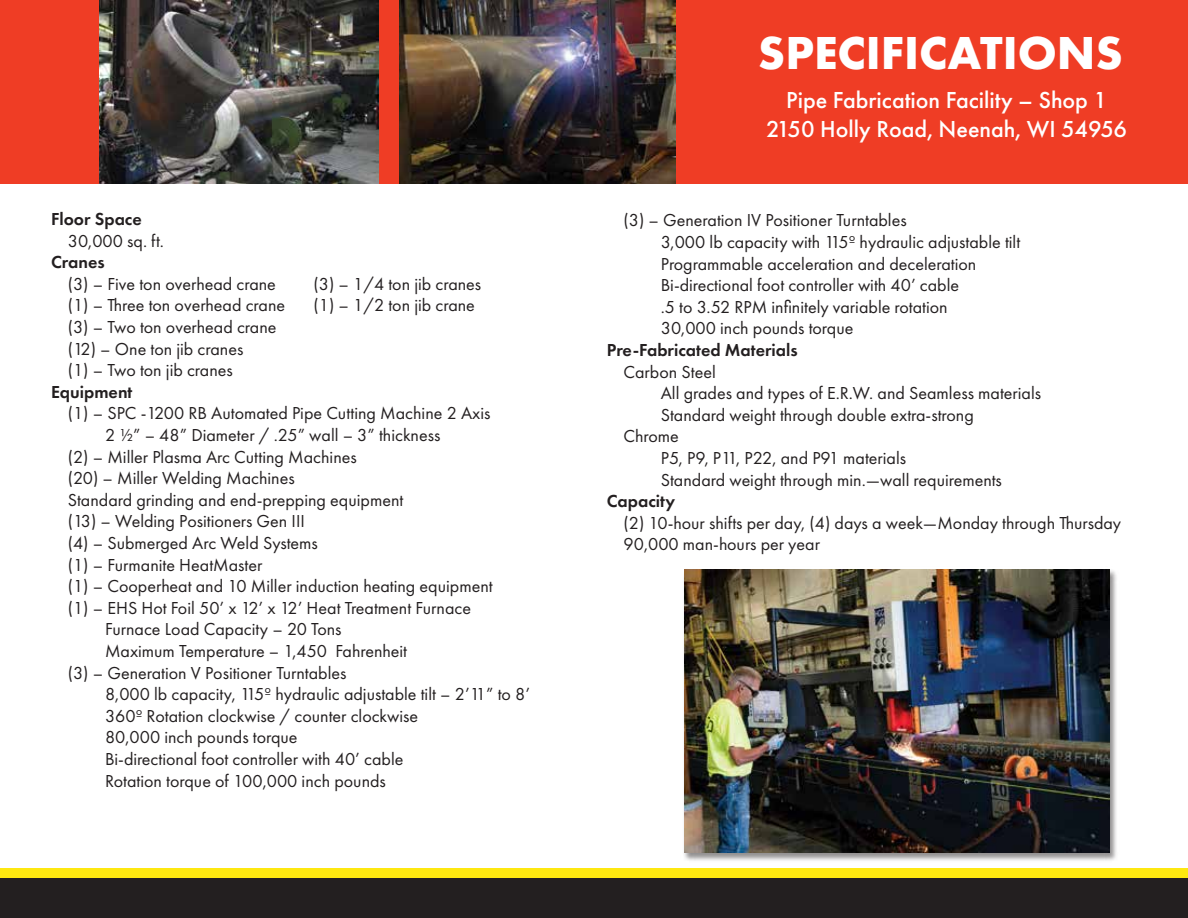
<style>
.page{position:relative;width:1188px;height:918px;background:#fff}
.page>*{position:absolute;margin:0;border:0;box-sizing:border-box;transform-origin:0 0}
.t1{font:700 48px "Futura PT";color:#fff}
.t2{font:500 24px/28.8px "Futura PT";color:#fff;text-align:center}
.t3{font:18px/21.6px "Futura PT";color:#231f20}
.t4{font:600 18px "Futura PT";color:#231f20}
</style>
<div class="page">
<div style="left:0;top:868px;width:1188px;height:40px;background:#fee810"></div>
<div style="left:0;top:878px;width:1188px;height:40px;background:#231f20"></div>
<div style="left:0;top:0;width:1188px;height:184px;background:#ef3d25"></div>
<img style="left:684px;top:570px;width:433px;height:291px">
<img style="left:684px;top:569px;width:426px;height:284px">
<img style="left:400px;top:0;width:276px;height:184px">
<img style="left:100px;top:0;width:279px;height:184px">
<p class="t4" style="left:51px;top:208px;width:92px">Floor Space</p>
<p class="t3" style="left:68px;top:230px;width:98px">30,000 sq. ft.</p>
<p class="t4" style="left:51px;top:251px;width:55px">Cranes</p>
<p class="t3" style="left:68px;top:273px;width:219px">(3) – Five ton overhead crane (1) – Three ton overhead crane (3) – Two ton overhead crane (12) – One ton jib cranes<br>(1) – Two ton jib cranes</p>
<p class="t4" style="left:51px;top:381px;width:83px">Equipment</p>
<p class="t3" style="left:68px;top:403px;width:424px">(1) – SPC -1200 RB Automated Pipe Cutting Machine 2 Axis</p>
<p class="t3" style="left:105px;top:424px;width:337px">2 ½” – 48” Diameter / .25” wall – 3” thickness</p>
<p class="t3" style="left:68px;top:446px;width:290px">(2) – Miller Plasma Arc Cutting Machines</p>
<p class="t3" style="left:68px;top:467px;width:228px">(20) – Miller Welding Machines</p>
<p class="t3" style="left:68px;top:489px;width:337px">Standard grinding and end-prepping equipment</p>
<p class="t3" style="left:68px;top:511px;width:239px">(13) – Welding Positioners Gen III</p>
<p class="t3" style="left:68px;top:532px;width:252px">(4) – Submerged Arc Weld Systems</p>
<p class="t3" style="left:68px;top:554px;width:196px">(1) – Furmanite HeatMaster</p>
<p class="t3" style="left:68px;top:575px;width:426px">(1) – Cooperheat and 10 Miller induction heating equipment</p>
<p class="t3" style="left:68px;top:597px;width:405px">(1) – EHS Hot Foil 50’ x 12’ x 12’ Heat Treatment Furnace</p>
<p class="t3" style="left:105px;top:619px;width:238px">Furnace Load Capacity – 20 Tons</p>
<p class="t3" style="left:105px;top:640px;width:304px">Maximum Temperature – 1,450 Fahrenheit</p>
<p class="t3" style="left:68px;top:662px;width:280px">(3) – Generation V Positioner Turntables</p>
<p class="t3" style="left:105px;top:683px;width:427px">8,000 lb capacity, 115º hydraulic adjustable tilt – 2’11” to 8’</p>
<p class="t3" style="left:105px;top:705px;width:315px">360º Rotation clockwise / counter clockwise</p>
<p class="t3" style="left:105px;top:727px;width:194px">80,000 inch pounds torque</p>
<p class="t3" style="left:105px;top:748px;width:300px">Bi-directional foot controller with 40’ cable</p>
<p class="t3" style="left:105px;top:770px;width:282px">Rotation torque of 100,000 inch pounds</p>
<p class="t3" style="left:314px;top:273px;width:169px">(3) – 1/4 ton jib cranes (1) – 1/2 ton jib crane</p>
<h1 class="t1" style="left:758px;top:22px;width:366px">SPECIFICATIONS</h1>
<h2 class="t2" style="left:766px;top:86px;width:363px">Pipe Fabrication Facility – Shop 1<br>2150 Holly Road, Neenah, WI 54956</h2>
<p class="t3" style="left:661px;top:209px;width:361px;text-indent:-37px">(3) – Generation IV Positioner Turntables<br>3,000 lb capacity with 115º hydraulic adjustable tilt Programmable acceleration and deceleration Bi-directional foot controller with 40’ cable<br>.5 to 3.52 RPM infinitely variable rotation<br>30,000 inch pounds torque</p>
<p class="t4" style="left:607px;top:339px;width:192px">Pre-Fabricated Materials</p>
<p class="t3" style="left:624px;top:361px;width:94px">Carbon Steel</p>
<p class="t3" style="left:661px;top:382px;width:382px">All grades and types of E.R.W. and Seamless materials</p>
<p class="t3" style="left:661px;top:404px;width:315px">Standard weight through double extra-strong</p>
<p class="t3" style="left:624px;top:425px;width:57px">Chrome</p>
<p class="t3" style="left:661px;top:447px;width:247px">P5, P9, P11, P22, and P91 materials</p>
<p class="t3" style="left:661px;top:469px;width:343px">Standard weight through min.—wall requirements</p>
<p class="t4" style="left:607px;top:490px;width:70px">Capacity</p>
<p class="t3" style="left:624px;top:512px;width:499px">(2) 10-hour shifts per day, (4) days a week—Monday through Thursday<br>90,000 man-hours per year</p>
</div>
